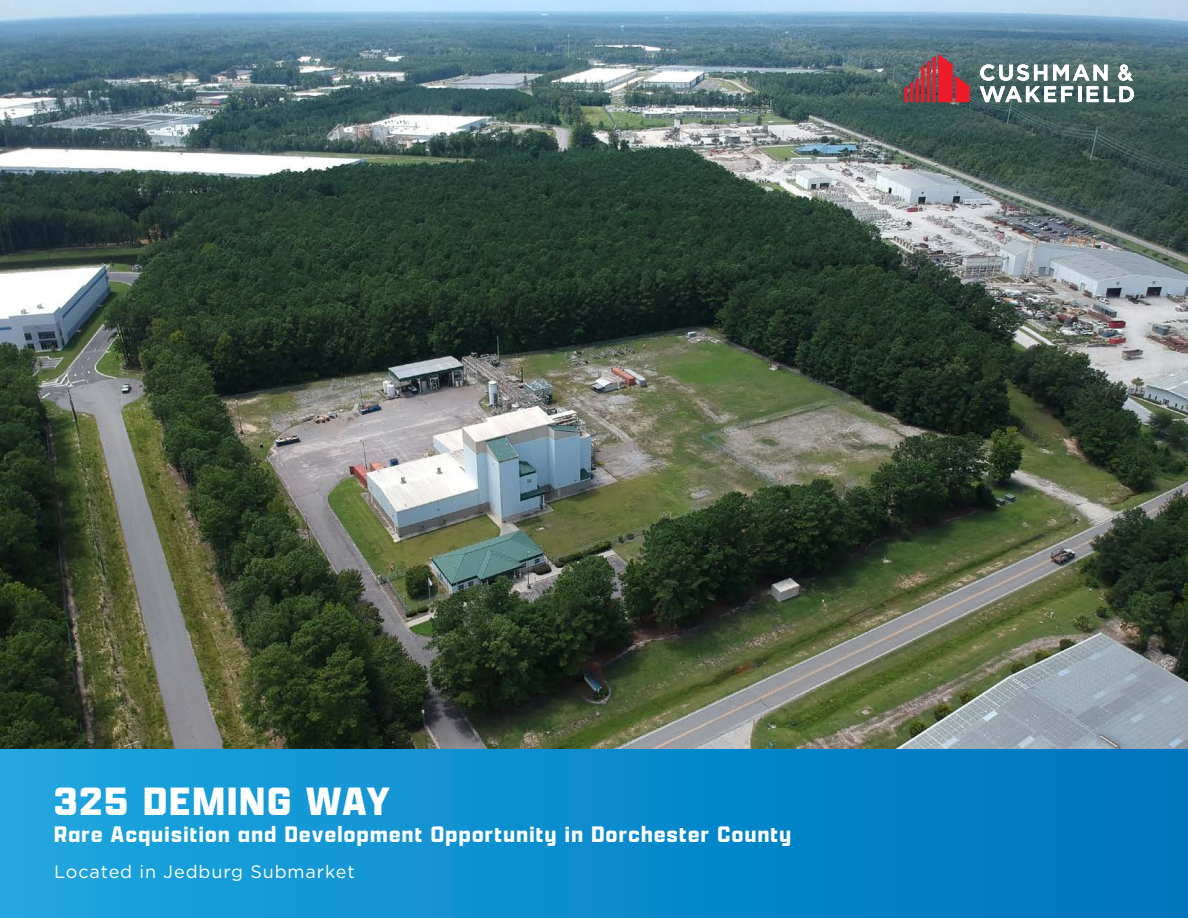
<style>
.page{position:relative;width:1188px;height:918px;background:#fff}
.page>*{position:absolute;margin:0;border:0;box-sizing:border-box;transform-origin:0 0}
.t1{font:900 42.15px "Apotek";letter-spacing:.055em;color:#fff}
.t2{font:700 24px "Apotek";letter-spacing:.06em;color:#fff}
.t3{font:18px "Gotham";letter-spacing:.05em;color:#fff}
</style>
<div class="page">
<img style="left:0;top:0;width:1188px;height:750px">
<div style="left:0;top:750px;width:1188px;height:168px;background:linear-gradient(to right,#1ea6df,#0074be)"></div>
<svg style="left:904px;top:54px;width:65px;height:48px;background:#9d454e"></svg>
<svg style="left:980px;top:64px;width:154px;height:38px"></svg>
<p class="t1" style="left:54px;top:774px;width:337px">325 DEMING WAY</p>
<p class="t2" style="left:54px;top:819px;width:739px">Rare Acquisition and Development Opportunity in Dorchester County</p>
<p class="t3" style="left:54px;top:860px;width:302px">Located in Jedburg Submarket</p>
</div>
